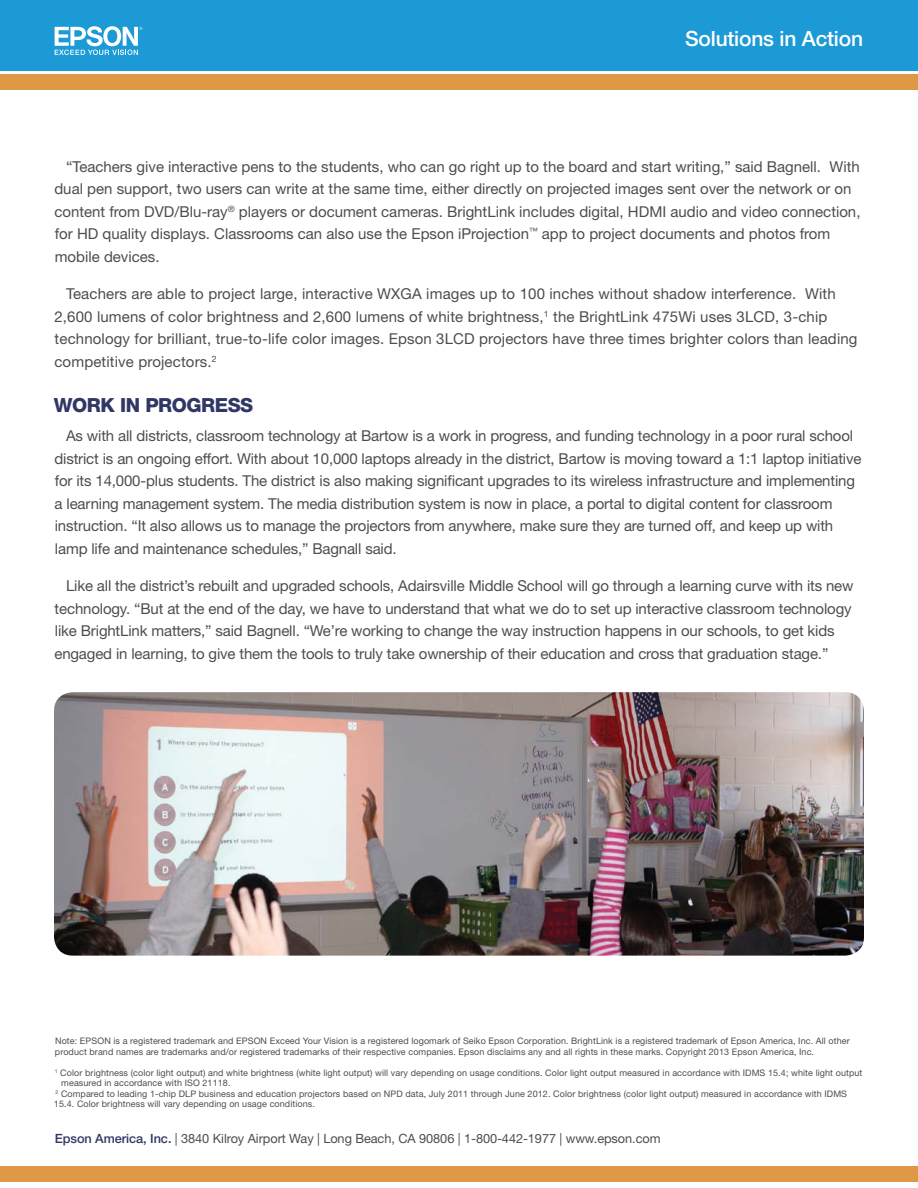
<style>
.page{position:relative;width:918px;height:1188px;background:#fff}
.page>*{position:absolute;margin:0;border:0;box-sizing:border-box;transform-origin:0 0}
.t1{font:500 21px "Helvetica Neue LT Std";letter-spacing:-.01em;color:#fff}
.t2{font:800 19.5px "Helvetica Neue LT Std";letter-spacing:-.025em;color:#303764}
.t3{font:15px/22.5px "Helvetica Neue LT Std";letter-spacing:-.01em;color:#4d4d4f}
.t4{font:15px/22.5px "Helvetica Neue LT Std";letter-spacing:.01em;color:#4d4d4f}
.t5{font:12.75px "Helvetica Neue LT Std";letter-spacing:-.005em;color:#4d4d4f}
.t6{font:9px/10.5px "Helvetica Neue LT Std";letter-spacing:.01em;color:#4d4d4f}
.s1{font-weight:500;color:#303764}
</style>
<div class="page">
<div style="left:0;top:1167px;width:918px;height:15px;background:#df9843"></div>
<div style="left:0;top:74px;width:918px;height:15px;background:#df9843"></div>
<div style="left:0;top:0;width:918px;height:70px;background:#1c9ad6"></div>
<svg style="left:55px;top:26px;width:88px;height:29px"></svg>
<img style="left:54px;top:692px;width:810px;height:264px">
<p class="t1" style="left:685px;top:26px;width:179px">Solutions in Action</p>
<p class="t3" style="left:54px;top:155px;width:808px;text-indent:12px">“Teachers give interactive pens to the students, who can go right up to the board and start writing,” said Bagnell. With dual pen support, two users can write at the same time, either directly on projected images sent over the network or on content from DVD/Blu-ray<sup>®</sup> players or document cameras. BrightLink includes digital, HDMI audio and video connection, for HD quality displays. Classrooms can also use the Epson iProjection<sup>™</sup> app to project documents and photos from mobile devices.</p>
<p class="t4" style="left:54px;top:282px;width:805px;text-indent:12px">Teachers are able to project large, interactive WXGA images up to 100 inches without shadow interference. With 2,600 lumens of color brightness and 2,600 lumens of white brightness,<sup>1</sup> the BrightLink 475Wi uses 3LCD, 3-chip technology for brilliant, true-to-life color images. Epson 3LCD projectors have three times brighter colors than leading competitive projectors.<sup>2</sup></p>
<p class="t2" style="left:54px;top:394px;width:201px">WORK IN PROGRESS</p>
<p class="t3" style="left:54px;top:425px;width:809px;text-indent:12px">As with all districts, classroom technology at Bartow is a work in progress, and funding technology in a poor rural school district is an ongoing effort. With about 10,000 laptops already in the district, Bartow is moving toward a 1:1 laptop initiative for its 14,000-plus students. The district is also making significant upgrades to its wireless infrastructure and implementing a learning management system. The media distribution system is now in place, a portal to digital content for classroom instruction. “It also allows us to manage the projectors from anywhere, make sure they are turned off, and keep up with lamp life and maintenance schedules,” Bagnall said.</p>
<p class="t3" style="left:54px;top:574px;width:801px;text-indent:12px">Like all the district’s rebuilt and upgraded schools, Adairsville Middle School will go through a learning curve with its new technology. “But at the end of the day, we have to understand that what we do to set up interactive classroom technology like BrightLink matters,” said Bagnell. “We’re working to change the way instruction happens in our schools, to get kids engaged in learning, to give them the tools to truly take ownership of their education and cross that graduation stage.”</p>
<p class="t6" style="left:55px;top:1035px;width:796px">Note: EPSON is a registered trademark and EPSON Exceed Your Vision is a registered logomark of Seiko Epson Corporation. BrightLink is a registered trademark of Epson America, Inc. All other product brand names are trademarks and/or registered trademarks of their respective companies. Epson disclaims any and all rights in these marks. Copyright 2013 Epson America, Inc.</p>
<p class="t6" style="left:61px;top:1067px;width:803px;text-indent:-7px"><sup>1</sup> Color brightness (color light output) and white brightness (white light output) will vary depending on usage conditions. Color light output measured in accordance with IDMS 15.4; white light output measured in accordance with ISO 21118.</p>
<p class="t6" style="left:54px;top:1088px;width:795px"><sup>2</sup> Compared to leading 1-chip DLP business and education projectors based on NPD data, July 2011 through June 2012. Color brightness (color light output) measured in accordance with IDMS<br>15.4. Color brightness will vary depending on usage conditions.</p>
<p class="t5" style="left:55px;top:1131px;width:607px"><span class="s1">Epson America, Inc.</span> | 3840 Kilroy Airport Way | Long Beach, CA 90806 | 1-800-442-1977 | www.epson.com</p>
</div>
